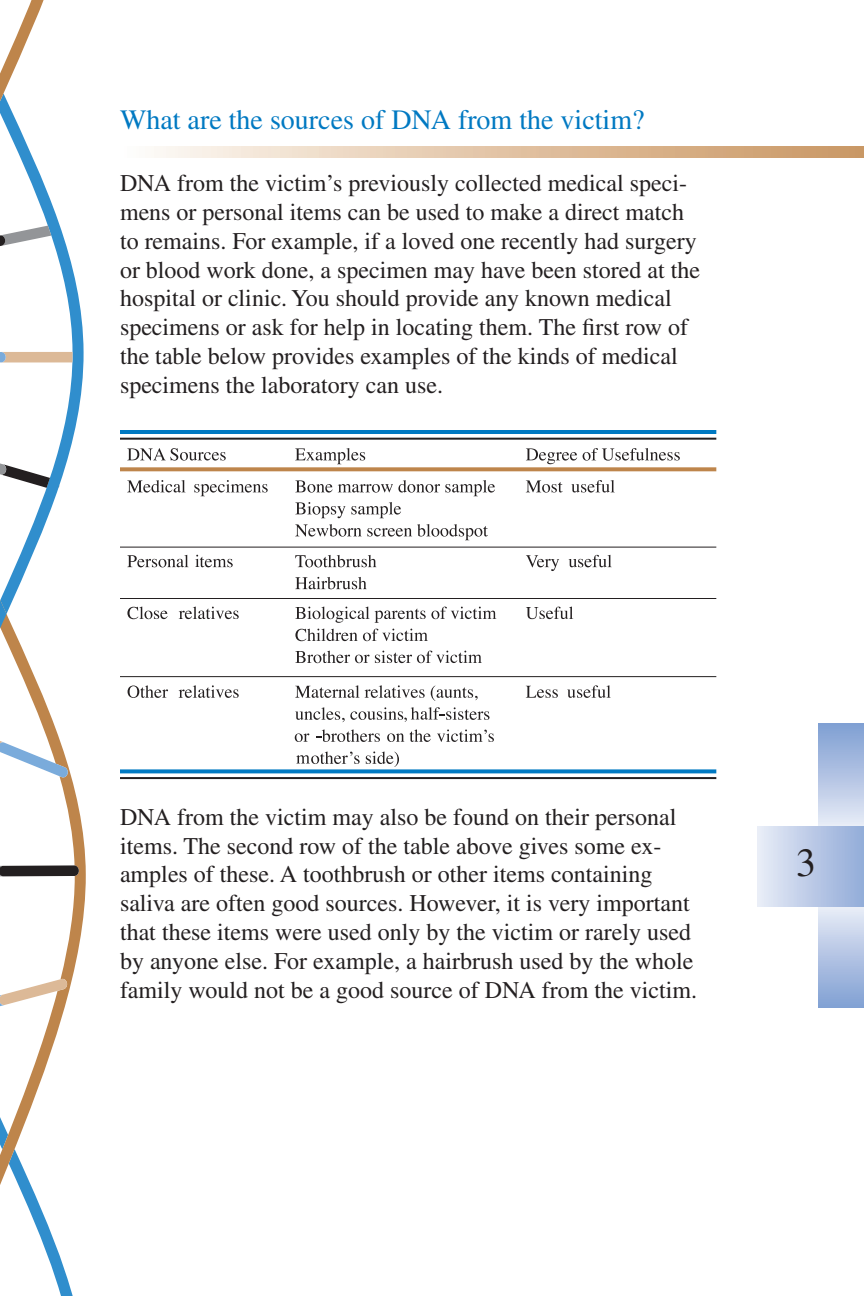
<style>
.page{position:relative;width:864px;height:1296px;background:#fff}
.page>*{position:absolute;margin:0;border:0;box-sizing:border-box;transform-origin:0 0}
.t1{font:40px "Times";color:#231f20}
.t2{font:28px "Times";color:#0079c2}
.t3{font:24px/28.8px "Times";color:#231f20}
</style>
<div class="page">
<div style="left:818px;top:724px;width:46px;height:102px;background:linear-gradient(to bottom,#7e9ed2,#e5eaf5)"></div>
<div style="left:818px;top:907px;width:46px;height:101px;background:linear-gradient(to bottom,#e7ebf6,#7f9ed2)"></div>
<div style="left:758px;top:826px;width:106px;height:81px;background:linear-gradient(to right,#e8ecf7,#93acd8)"></div>
<svg style="left:0;top:0;width:86px;height:1296px"></svg>
<svg style="left:154px;top:146px;width:710px;height:12px;background:#e1c4a6"></svg>
<hr style="left:120px;top:430px;width:596px;height:4px;background:#0079c2">
<svg style="left:120px;top:467px;width:596px;height:4px"></svg>
<hr style="left:120px;top:438px;width:596px;height:2px;background:#231f20">
<svg style="left:120px;top:769px;width:596px;height:4px;background:#1a86c8"></svg>
<hr style="left:120px;top:777px;width:596px;height:2px;background:#231f20">
<hr style="left:120px;top:547px;width:596px;height:1px;background:#231f20">
<hr style="left:120px;top:598px;width:596px;height:1px;background:#231f20">
<hr style="left:120px;top:676px;width:596px;height:1px;background:#231f20">
<svg style="left:0;top:226px;width:51px;height:33px"></svg>
<svg style="left:0;top:352px;width:73px;height:10px"></svg>
<svg style="left:0;top:446px;width:59px;height:42px"></svg>
<svg style="left:127px;top:448px;width:553px;height:92px"></svg>
<svg style="left:571px;top:484px;width:9px;height:8px"></svg>
<svg style="left:194px;top:484px;width:6px;height:8px"></svg>
<svg style="left:127px;top:555px;width:485px;height:34px"></svg>
<svg style="left:0;top:600px;width:6px;height:28px"></svg>
<svg style="left:127px;top:607px;width:446px;height:56px"></svg>
<svg style="left:0;top:725px;width:68px;height:52px"></svg>
<svg style="left:387px;top:729px;width:44px;height:13px"></svg>
<svg style="left:437px;top:730px;width:57px;height:12px"></svg>
<svg style="left:295px;top:733px;width:14px;height:9px"></svg>
<svg style="left:316px;top:729px;width:64px;height:13px"></svg>
<svg style="left:296px;top:752px;width:103px;height:15px"></svg>
<svg style="left:128px;top:685px;width:362px;height:37px"></svg>
<svg style="left:526px;top:685px;width:85px;height:13px"></svg>
<svg style="left:0;top:865px;width:79px;height:12px"></svg>
<svg style="left:0;top:979px;width:67px;height:38px"></svg>
<p class="t2" style="left:120px;top:104px;width:526px">What are the sources of DNA from the victim?</p>
<p class="t3" style="left:120px;top:169px;width:582px">DNA from the victim’s previously collected medical speci&shy;mens or personal items can be used to make a direct match to remains. For example, if a loved one recently had surgery or blood work done, a specimen may have been stored at the hospital or clinic. You should provide any known medical specimens or ask for help in locating them. The first row of the table below provides examples of the kinds of medical specimens the laboratory can use.</p>
<p class="t3" style="left:120px;top:802px;width:579px">DNA from the victim may also be found on their personal items. The second row of the table above gives some ex&shy;amples of these. A toothbrush or other items containing saliva are often good sources. However, it is very important that these items were used only by the victim or rarely used by anyone else. For example, a hairbrush used by the whole family would not be a good source of DNA from the victim.</p>
<h1 class="t1" style="left:796px;top:840px;width:21px">3</h1>
</div>
